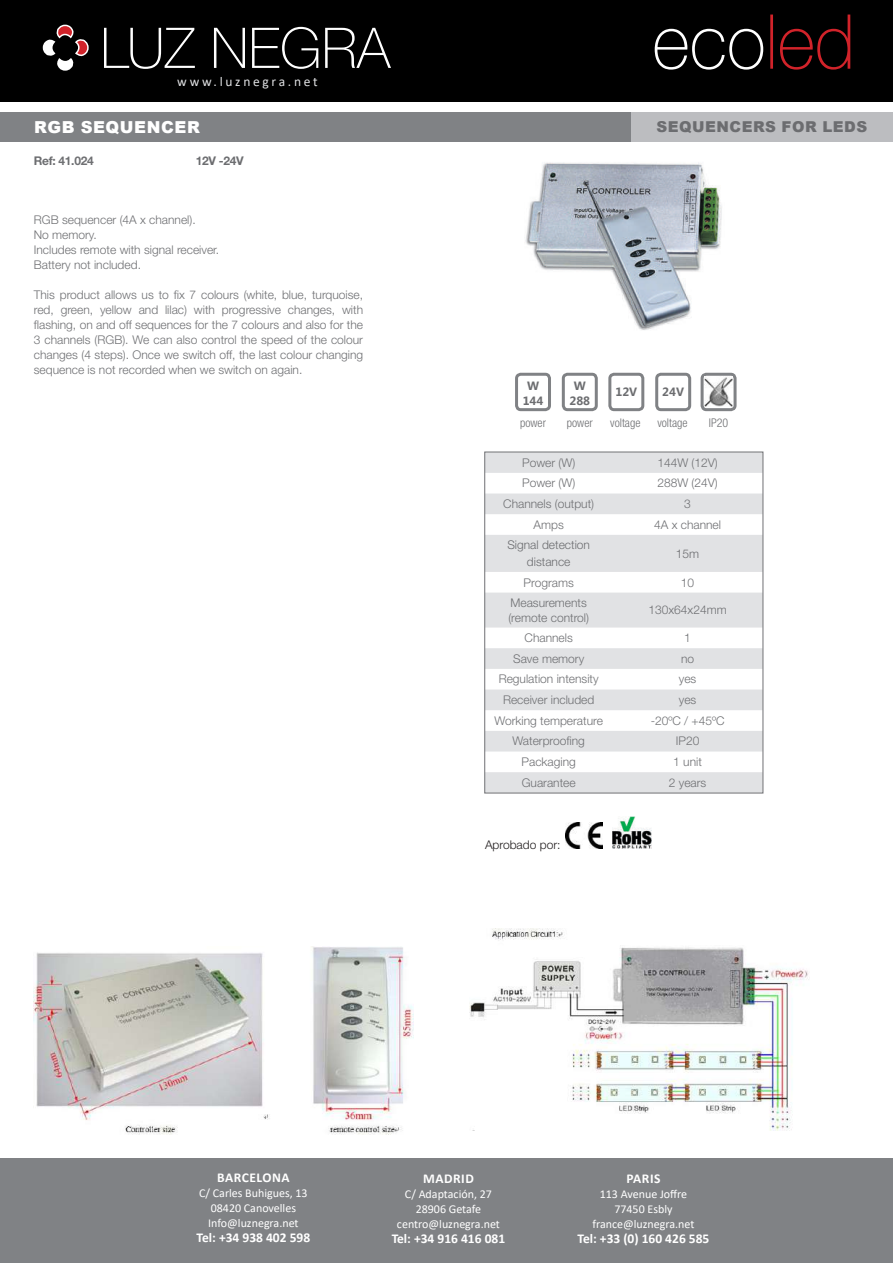
<style>
.page{position:relative;width:893px;height:1263px;background:#fff}
.page>*{position:absolute;margin:0;border:0;box-sizing:border-box;transform-origin:0 0}
.t1{font:900 16.5px "Arial";letter-spacing:.035em;color:#fff}
.t2{font:900 15px "Arial";letter-spacing:.035em;color:#6c6d70}
.t3{font:700 13.5px "Calibri";color:#fff}
.t4{font:13.5px "Calibri";letter-spacing:.2em;color:#e1e2e4}
.t5{font:700 13.5px "Calibri";letter-spacing:.04em;color:#fff}
.t6{font:300 12px/15px "Helvetica Neue LT Std";color:#6f7073}
.t7{font:12px/15px "Calibri";color:#fff;text-align:center}
.t8{font:300 condensed 12px "Helvetica Neue LT Std";color:#6f7073}
.t9{font:300 12px/16.5px "Helvetica Neue LT Std";color:#6c6d70;text-align:center}
.t10{font:700 12px "Khmer UI";color:#6c6d70}
.t11{font:300 12px "Helvetica Neue LT Std";color:#231f20}
.t12{font:700 12px "Helvetica Neue LT Std";letter-spacing:-.025em;color:#6f7073}
.t13{font:700 12px "Helvetica Neue LT Std";letter-spacing:-.025em;color:#6c6d70}
.s1{color:#6c6d70}
</style>
<div class="page">
<div style="left:0;top:0;width:893px;height:102px;background:#000"></div>
<svg style="left:43px;top:24px;width:46px;height:47px"></svg>
<svg style="left:104px;top:27px;width:287px;height:42px"></svg>
<svg style="left:770px;top:15px;width:80px;height:55px"></svg>
<svg style="left:655px;top:29px;width:108px;height:41px"></svg>
<div style="left:562px;top:373px;width:36px;height:38px;border:3px solid #808285;border-radius:4px"></div>
<div style="left:515px;top:373px;width:36px;height:38px;border:3px solid #808285;border-radius:4px"></div>
<div style="left:655px;top:373px;width:36px;height:38px;border:3px solid #808285;border-radius:4px"></div>
<div style="left:608px;top:373px;width:36px;height:38px;border:3px solid #808285;border-radius:4px"></div>
<div style="left:701px;top:373px;width:35px;height:38px;border:3px solid #808285;border-radius:4px"></div>
<img style="left:704px;top:383px;width:1px;height:18px">
<img style="left:705px;top:377px;width:27px;height:30px">
<svg style="left:487px;top:454px;width:274px;height:337px;fill:#e1e2e4"></svg>
<div style="left:485px;top:452px;width:278px;height:341px;border:1px solid #6f7073"></div>
<img style="left:565px;top:822px;width:38px;height:27px">
<img style="left:612px;top:816px;width:40px;height:33px">
<img style="left:525px;top:162px;width:197px;height:168px">
<img style="left:470px;top:929px;width:339px;height:201px">
<img style="left:34px;top:946px;width:379px;height:188px">
<div style="left:631px;top:112px;width:262px;height:30px;background:#bcbdc0"></div>
<div style="left:0;top:112px;width:631px;height:30px;background:#808285"></div>
<div style="left:0;top:1159px;width:893px;height:104px;background:#808285"></div>
<p class="t4" style="left:177px;top:73px;width:142px">www.luznegra.net</p>
<h1 class="t1" style="left:34px;top:115px;width:167px">RGB SEQUENCER</h1>
<p class="t2" style="left:656px;top:116px;width:212px">SEQUENCERS FOR LEDS</p>
<p class="t12" style="left:34px;top:153px;width:61px"><span class="s1">Ref:</span> 41.024</p>
<p class="t13" style="left:196px;top:153px;width:49px">12V -24V</p>
<p class="t6" style="left:34px;top:212px;width:187px">RGB sequencer (4A x channel).<br>No memory.<br>Includes remote with signal receiver.<br>Battery not included.</p>
<p class="t6" style="left:34px;top:287px;width:331px;text-align:justify">This product allows us to fix 7 colours (white, blue, turquoise, red, green, yellow and lilac) with progressive changes, with flashing, on and off sequences for the 7 colours and also for the 3 channels (RGB). We can also control the speed of the colour changes (4 steps). Once we switch off, the last colour changing sequence is not recorded when we switch on again.</p>
<p class="t10" style="left:527px;top:379px;width:14px">W</p>
<p class="t10" style="left:523px;top:394px;width:22px">144</p>
<p class="t10" style="left:574px;top:379px;width:14px">W</p>
<p class="t10" style="left:569px;top:394px;width:22px">288</p>
<p class="t10" style="left:615px;top:385px;width:23px">12V</p>
<p class="t10" style="left:662px;top:385px;width:23px">24V</p>
<p class="t8" style="left:520px;top:416px;width:27px">power</p>
<p class="t8" style="left:567px;top:416px;width:27px">power</p>
<p class="t8" style="left:610px;top:416px;width:32px">voltage</p>
<p class="t8" style="left:657px;top:416px;width:32px">voltage</p>
<p class="t8" style="left:709px;top:416px;width:21px">IP20</p>
<p class="t6" style="left:522px;top:455px;width:55px">Power (W)</p>
<p class="t6" style="left:657px;top:455px;width:62px">144W (12V)</p>
<p class="t6" style="left:522px;top:475px;width:55px">Power (W)</p>
<p class="t6" style="left:657px;top:475px;width:62px">288W (24V)</p>
<p class="t6" style="left:503px;top:496px;width:92px">Channels (output)</p>
<p class="t6" style="left:684px;top:496px;width:8px">3</p>
<p class="t6" style="left:534px;top:517px;width:32px">Amps</p>
<p class="t6" style="left:654px;top:517px;width:68px">4A x channel</p>
<p class="t9" style="left:507px;top:537px;width:84px">Signal detection distance</p>
<p class="t9" style="left:676px;top:545px;width:25px">15m</p>
<p class="t6" style="left:524px;top:574px;width:52px">Programs</p>
<p class="t6" style="left:681px;top:574px;width:15px">10</p>
<p class="t6" style="left:508px;top:595px;width:82px;line-height:14.4px">Measurements (remote control)</p>
<p class="t6" style="left:648px;top:602px;width:80px">130x64x24mm</p>
<p class="t6" style="left:525px;top:630px;width:50px">Channels</p>
<p class="t6" style="left:684px;top:630px;width:8px">1</p>
<p class="t6" style="left:513px;top:651px;width:73px">Save memory</p>
<p class="t6" style="left:681px;top:651px;width:15px">no</p>
<p class="t6" style="left:499px;top:671px;width:102px">Regulation intensity</p>
<p class="t6" style="left:679px;top:671px;width:19px">yes</p>
<p class="t6" style="left:503px;top:692px;width:93px">Receiver included</p>
<p class="t6" style="left:679px;top:692px;width:19px">yes</p>
<p class="t6" style="left:494px;top:713px;width:110px">Working temperature</p>
<p class="t6" style="left:651px;top:713px;width:75px">-20ºC / +45ºC</p>
<p class="t6" style="left:512px;top:733px;width:74px">Waterproofing</p>
<p class="t6" style="left:676px;top:733px;width:25px">IP20</p>
<p class="t6" style="left:522px;top:754px;width:56px">Packaging</p>
<p class="t6" style="left:673px;top:754px;width:30px">1 unit</p>
<p class="t6" style="left:522px;top:775px;width:56px">Guarantee</p>
<p class="t6" style="left:669px;top:775px;width:39px">2 years</p>
<p class="t11" style="left:485px;top:837px;width:77px">Aprobado por:</p>
<p class="t5" style="left:217px;top:1168px;width:74px">BARCELONA</p>
<p class="t7" style="left:199px;top:1185px;width:110px">C/ Carles Buhigues, 13<br>08420 Canovelles<br>Info@luznegra.net</p>
<p class="t3" style="left:197px;top:1228px;width:115px">Tel: +34 938 402 598</p>
<p class="t3" style="left:423px;top:1169px;width:52px">MADRID</p>
<p class="t7" style="left:397px;top:1186px;width:104px">C/ Adaptación, 27<br>28906 Getafe centro@luznegra.net</p>
<p class="t3" style="left:392px;top:1229px;width:115px">Tel: +34 916 416 081</p>
<p class="t3" style="left:626px;top:1169px;width:36px">PARIS</p>
<p class="t7" style="left:592px;top:1186px;width:104px">113 Avenue Joffre<br>77450 Esbly france@luznegra.net</p>
<p class="t3" style="left:577px;top:1229px;width:133px">Tel: +33 (0) 160 426 585</p>
</div>
